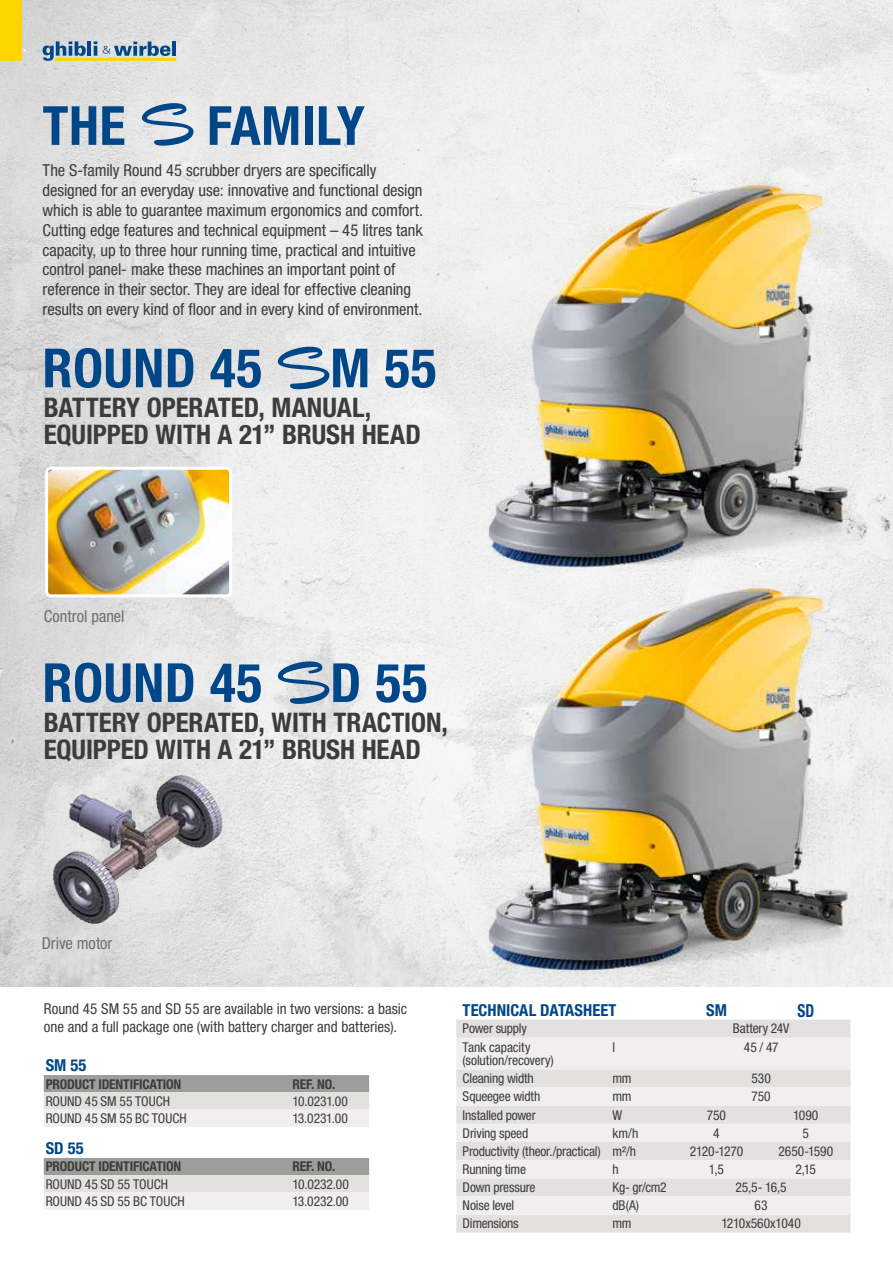
<style>
.page{position:relative;width:893px;height:1263px;background:#fff}
.page>*{position:absolute;margin:0;border:0;box-sizing:border-box;transform-origin:0 0}
.t1{font:700 condensed 54px "Helvetica Neue LT Std";letter-spacing:.01em;color:#00478a}
.t2{font:700 condensed 27px/27px "Helvetica Neue LT Std";color:#3c3c3b}
.t3{font:700 condensed 18px "Helvetica Neue LT Std";color:#00478a;scale:.85 1}
.t4{font:condensed 16.5px/19.8px "Helvetica Neue LT Std";letter-spacing:-.005em;color:#3c3c3b}
.t5{font:700 condensed 16.5px "Helvetica Neue LT Std";color:#00478a}
.t6{font:condensed 16.5px "Helvetica Neue LT Std";color:#706f6f}
.t7{font:condensed 15px/18px "Helvetica Neue LT Std";color:#3c3c3b}
.t8{font:condensed 13.5px/13.5px "Helvetica Neue LT Std";letter-spacing:-.01em;color:#3c3c3b}
.t9{font:700 condensed 13.5px "Helvetica Neue LT Std";letter-spacing:-.01em;color:#3c3c3b}
</style>
<div class="page">
<img style="left:0;top:0;width:893px;height:986px">
<img style="left:423px;top:18px;width:470px;height:403px">
<img style="left:423px;top:421px;width:470px;height:562px">
<img style="left:49px;top:471px;width:179px;height:122px">
<div style="left:45px;top:467px;width:187px;height:130px;border:3px solid #fff;border-radius:4px"></div>
<img style="left:0;top:735px;width:290px;height:214px">
<div style="left:0;top:0;width:21px;height:61px;background:#ffd500"></div>
<svg style="left:43px;top:41px;width:133px;height:20px;background:#95a7a1"></svg>
<svg style="left:278px;top:347px;width:51px;height:42px;background:#97afc5"></svg>
<svg style="left:278px;top:661px;width:51px;height:43px;background:#96adc3"></svg>
<svg style="left:44px;top:1075px;width:325px;height:52px;background:#d0cece"></svg>
<svg style="left:44px;top:1158px;width:325px;height:52px;background:#d0cece"></svg>
<svg style="left:142px;top:103px;width:51px;height:43px;background:#9bb2c8"></svg>
<svg style="left:456px;top:1019px;width:394px;height:214px;background:#e4e1e1"></svg>
<svg style="left:456px;top:1038px;width:394px;height:176px;background:#eae8e8"></svg>
<h1 class="t1" style="left:43px;top:93px;width:84px">THE</h1>
<h1 class="t1" style="left:207px;top:93px;width:159px">FAMILY</h1>
<p class="t4" style="left:43px;top:161px;width:382px">The S-family Round 45 scrubber dryers are specifically designed for an everyday use: innovative and functional design which is able to guarantee maximum ergonomics and comfort.<br>Cutting edge features and technical equipment – 45 litres tank capacity, up to three hour running time, practical and intuitive control panel- make these machines an important point of reference in their sector. They are ideal for effective cleaning results on every kind of floor and in every kind of environment.</p>
<h1 class="t1" style="left:43px;top:335px;width:221px">ROUND 45</h1>
<h1 class="t1" style="left:330px;top:335px;width:108px">M 55</h1>
<h2 class="t2" style="left:44px;top:394px;width:379px">BATTERY OPERATED, MANUAL,<br>EQUIPPED WITH A 21” BRUSH HEAD</h2>
<p class="t6" style="left:44px;top:607px;width:82px">Control panel</p>
<h1 class="t1" style="left:43px;top:650px;width:221px">ROUND 45</h1>
<h1 class="t1" style="left:330px;top:650px;width:99px">D 55</h1>
<h2 class="t2" style="left:44px;top:708px;width:406px">BATTERY OPERATED, WITH TRACTION,<br>EQUIPPED WITH A 21” BRUSH HEAD</h2>
<p class="t6" style="left:42px;top:934px;width:72px">Drive motor</p>
<p class="t7" style="left:44px;top:1000px;width:365px">Round 45 SM 55 and SD 55 are available in two versions: a basic one and a full package one (with battery charger and batteries).</p>
<p class="t5" style="left:46px;top:1055px;width:42px">SM 55</p>
<p class="t9" style="left:46px;top:1075px;width:137px">PRODUCT IDENTIFICATION</p>
<p class="t9" style="left:292px;top:1075px;width:44px">REF. NO.</p>
<p class="t8" style="left:46px;top:1094px;width:126px">ROUND 45 SM 55 TOUCH</p>
<p class="t8" style="left:292px;top:1094px;width:57px">10.0231.00</p>
<p class="t8" style="left:46px;top:1111px;width:142px">ROUND 45 SM 55 BC TOUCH</p>
<p class="t8" style="left:292px;top:1111px;width:57px">13.0231.00</p>
<p class="t5" style="left:46px;top:1138px;width:40px">SD 55</p>
<p class="t9" style="left:46px;top:1158px;width:137px">PRODUCT IDENTIFICATION</p>
<p class="t9" style="left:292px;top:1158px;width:44px">REF. NO.</p>
<p class="t8" style="left:46px;top:1177px;width:124px">ROUND 45 SD 55 TOUCH</p>
<p class="t8" style="left:292px;top:1177px;width:58px">10.0232.00</p>
<p class="t8" style="left:46px;top:1194px;width:140px">ROUND 45 SD 55 BC TOUCH</p>
<p class="t8" style="left:292px;top:1194px;width:58px">13.0232.00</p>
<p class="t5" style="left:463px;top:1000px;width:155px">TECHNICAL DATASHEET</p>
<p class="t5" style="left:706px;top:1000px;width:22px">SM</p>
<p class="t3" style="left:797px;top:1000px;width:21px">SD</p>
<p class="t8" style="left:463px;top:1022px;width:66px">Power supply</p>
<p class="t8" style="left:733px;top:1022px;width:58px">Battery 24V</p>
<p class="t8" style="left:463px;top:1040px;width:93px">Tank capacity (solution/recovery)</p>
<p class="t8" style="left:612px;top:1040px;width:4px">l</p>
<p class="t8" style="left:744px;top:1040px;width:36px">45 / 47</p>
<p class="t8" style="left:463px;top:1072px;width:73px">Cleaning width</p>
<p class="t8" style="left:612px;top:1072px;width:21px">mm</p>
<p class="t8" style="left:751px;top:1072px;width:21px">530</p>
<p class="t8" style="left:463px;top:1090px;width:79px">Squeegee width</p>
<p class="t8" style="left:612px;top:1090px;width:21px">mm</p>
<p class="t8" style="left:752px;top:1090px;width:21px">750</p>
<p class="t8" style="left:463px;top:1108px;width:75px">Installed power</p>
<p class="t8" style="left:612px;top:1108px;width:11px">W</p>
<p class="t8" style="left:707px;top:1108px;width:21px">750</p>
<p class="t8" style="left:793px;top:1108px;width:27px">1090</p>
<p class="t8" style="left:463px;top:1126px;width:67px">Driving speed</p>
<p class="t8" style="left:612px;top:1126px;width:27px">km/h</p>
<p class="t8" style="left:713px;top:1126px;width:8px">4</p>
<p class="t8" style="left:803px;top:1126px;width:8px">5</p>
<p class="t8" style="left:463px;top:1144px;width:175px">Productivity (theor./practical) m²/h</p>
<p class="t8" style="left:690px;top:1144px;width:55px">2120-1270</p>
<p class="t8" style="left:778px;top:1144px;width:56px">2650-1590</p>
<p class="t8" style="left:463px;top:1162px;width:65px">Running time</p>
<p class="t8" style="left:612px;top:1162px;width:8px">h</p>
<p class="t8" style="left:709px;top:1162px;width:17px">1,5</p>
<p class="t8" style="left:795px;top:1162px;width:22px">2,15</p>
<p class="t8" style="left:463px;top:1180px;width:74px">Down pressure</p>
<p class="t8" style="left:612px;top:1180px;width:56px">Kg- gr/cm2</p>
<p class="t8" style="left:735px;top:1180px;width:53px">25,5- 16,5</p>
<p class="t8" style="left:463px;top:1199px;width:53px">Noise level</p>
<p class="t8" style="left:612px;top:1199px;width:28px">dB(A)</p>
<p class="t8" style="left:755px;top:1199px;width:15px">63</p>
<p class="t8" style="left:463px;top:1217px;width:58px">Dimensions</p>
<p class="t8" style="left:612px;top:1217px;width:21px">mm</p>
<p class="t8" style="left:721px;top:1217px;width:81px">1210x560x1040</p>
</div>
